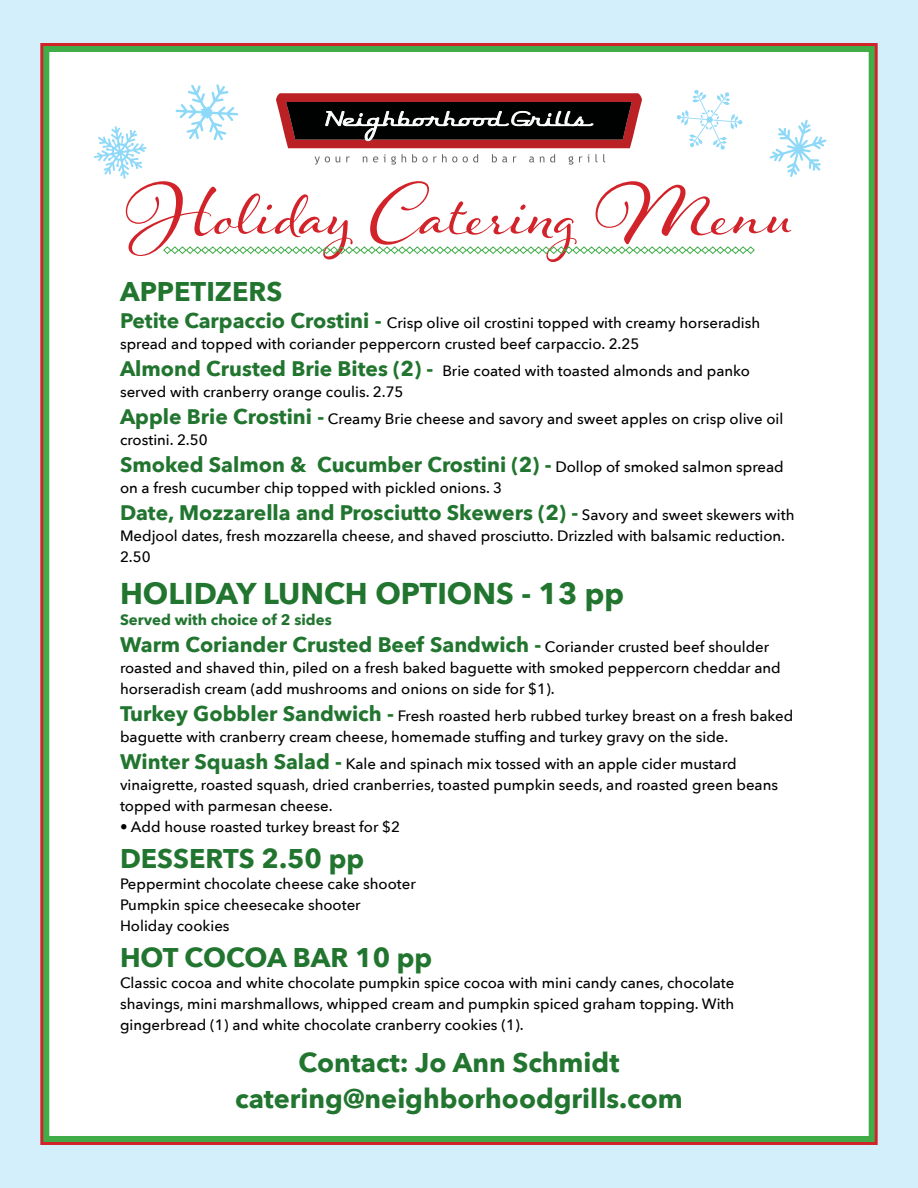
<style>
.page{position:relative;width:918px;height:1188px;background:#d4effc}
.page>*{position:absolute;margin:0;border:0;box-sizing:border-box;transform-origin:0 0}
.t1{font:99px "Hummingbird";color:#d2232a}
.t2{font:700 30px "Avenir Next";color:#21752f}
.t3{font:700 27px/36px "Avenir Next";color:#21752f;text-align:center}
.t4{font:700 21px "Avenir Next";color:#21752f}
.t5{font:500 15px/21px "Avenir Next";color:#000}
.t6{font:700 15px "Avenir Next";color:#21752f}
.s1{font-weight:700;font-size:21px;color:#21752f}
.s2{font-weight:500;font-size:15px;color:#000}
</style>
<div class="page">
<div style="left:43px;top:46px;width:832px;height:1096px;background:#fff;border:6px solid #41ad49"></div>
<svg style="left:677px;top:90px;width:65px;height:60px"></svg>
<svg style="left:176px;top:84px;width:62px;height:56px"></svg>
<svg style="left:770px;top:120px;width:57px;height:57px"></svg>
<svg style="left:94px;top:126px;width:52px;height:53px"></svg>
<svg style="left:276px;top:93px;width:366px;height:55px;background:#5c292b"></svg>
<svg style="left:315px;top:156px;width:15px;height:9px"></svg>
<svg style="left:336px;top:157px;width:4px;height:5px"></svg>
<svg style="left:346px;top:156px;width:4px;height:6px"></svg>
<svg style="left:363px;top:156px;width:4px;height:6px"></svg>
<svg style="left:373px;top:156px;width:5px;height:6px"></svg>
<svg style="left:384px;top:154px;width:12px;height:11px"></svg>
<svg style="left:402px;top:154px;width:4px;height:8px"></svg>
<svg style="left:412px;top:154px;width:45px;height:8px"></svg>
<svg style="left:463px;top:154px;width:15px;height:8px"></svg>
<svg style="left:492px;top:154px;width:15px;height:8px"></svg>
<svg style="left:513px;top:156px;width:4px;height:6px"></svg>
<svg style="left:529px;top:156px;width:5px;height:6px"></svg>
<svg style="left:540px;top:156px;width:4px;height:6px"></svg>
<svg style="left:550px;top:154px;width:5px;height:8px"></svg>
<svg style="left:569px;top:156px;width:4px;height:9px"></svg>
<svg style="left:579px;top:154px;width:10px;height:8px"></svg>
<svg style="left:595px;top:154px;width:2px;height:8px"></svg>
<svg style="left:603px;top:154px;width:2px;height:8px"></svg>
<svg style="left:163px;top:246px;width:592px;height:8px"></svg>
<h1 class="t1" style="left:126px;top:141px;width:668px">Holiday Catering Menu</h1>
<h3 class="t3" style="left:120px;top:273px;width:164px">APPETIZERS</h3>
<p class="t5" style="left:120px;top:311px;width:642px"><span class="s1">Petite Carpaccio Crostini -</span> Crisp olive oil crostini topped with creamy horseradish spread and topped with coriander peppercorn crusted beef carpaccio. 2.25</p>
<p class="t5" style="left:120px;top:359px;width:631px"><span class="s1">Almond Crusted Brie Bites (2) -</span> Brie coated with toasted almonds and panko served with cranberry orange coulis. 2.75</p>
<p class="t5" style="left:120px;top:407px;width:665px"><span class="s1">Apple Brie Crostini -</span> Creamy Brie cheese and savory and sweet apples on crisp olive oil crostini. 2.50</p>
<h3 class="t4" style="left:120px;top:446px;width:665px">Smoked Salmon &amp; Cucumber Crostini (2) - <span class="s2">Dollop of smoked salmon spread</span></h3>
<p class="t5" style="left:120px;top:476px;width:384px">on a fresh cucumber chip topped with pickled onions. 3</p>
<h3 class="t4" style="left:120px;top:494px;width:676px">Date, Mozzarella and Prosciutto Skewers (2) - <span class="s2">Savory and sweet skewers with</span></h3>
<p class="t5" style="left:120px;top:524px;width:667px">Medjool dates, fresh mozzarella cheese, and shaved prosciutto. Drizzled with balsamic reduction.<br>2.50</p>
<h2 class="t2" style="left:120px;top:567px;width:506px">HOLIDAY LUNCH OPTIONS - 13 pp</h2>
<p class="t6" style="left:120px;top:606px;width:213px">Served with choice of 2 sides</p>
<h3 class="t4" style="left:120px;top:626px;width:651px">Warm Coriander Crusted Beef Sandwich - <span class="s2">Coriander crusted beef shoulder</span></h3>
<p class="t5" style="left:120px;top:656px;width:662px">roasted and shaved thin, piled on a fresh baked baguette with smoked peppercorn cheddar and horseradish cream (add mushrooms and onions on side for $1).</p>
<p class="t5" style="left:120px;top:704px;width:675px"><span class="s1">Turkey Gobbler Sandwich -</span> Fresh roasted herb rubbed turkey breast on a fresh baked baguette with cranberry cream cheese, homemade stuffing and turkey gravy on the side.</p>
<p class="t5" style="left:120px;top:752px;width:660px"><span class="s1">Winter Squash Salad -</span> Kale and spinach mix tossed with an apple cider mustard vinaigrette, roasted squash, dried cranberries, toasted pumpkin seeds, and roasted green beans topped with parmesan cheese.</p>
<p class="t5" style="left:120px;top:815px;width:282px">• Add house roasted turkey breast for $2</p>
<h3 class="t3" style="left:120px;top:840px;width:246px">DESSERTS 2.50 pp</h3>
<p class="t5" style="left:120px;top:872px;width:297px">Peppermint chocolate cheese cake shooter<br>Pumpkin spice cheesecake shooter<br>Holiday cookies</p>
<h3 class="t3" style="left:120px;top:939px;width:314px">HOT COCOA BAR 10 pp</h3>
<p class="t5" style="left:120px;top:971px;width:616px;text-align:justify">Classic cocoa and white chocolate pumpkin spice cocoa with mini candy canes, chocolate shavings, mini marshmallows, whipped cream and pumpkin spiced graham topping. With gingerbread (1) and white chocolate cranberry cookies (1).</p>
<h3 class="t3" style="left:235px;top:1044px;width:449px">Contact: Jo Ann Schmidt catering@neighborhoodgrills.com</h3>
</div>
